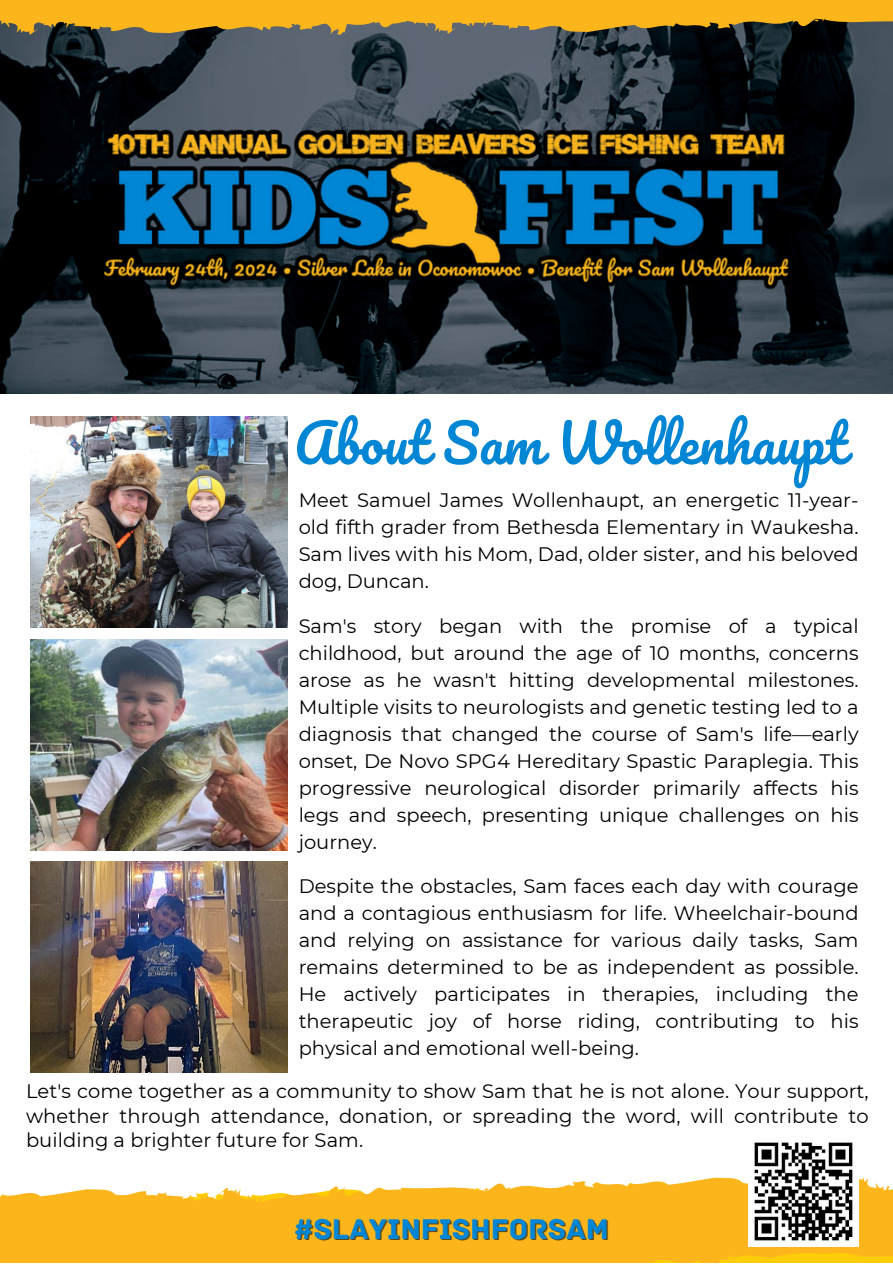
<style>
.page{position:relative;width:893px;height:1264px;background:#fff}
.page>*{position:absolute;margin:0;border:0;box-sizing:border-box;transform-origin:0 0}
.t1{font:52.5px "Pacifico";color:#0086d4}
.t2{font:30px "Archive";color:#0086d4}
.t3{font:19.5px/27px "Montserrat";color:#000;text-align:justify}
</style>
<div class="page">
<img style="left:30px;top:416px;width:258px;height:212px">
<img style="left:30px;top:639px;width:258px;height:211px">
<img style="left:30px;top:861px;width:258px;height:211px">
<img style="left:0;top:37px;width:892px;height:356px">
<svg style="left:496px;top:1177px;width:396px;height:83px;fill:#fcb61c"></svg>
<svg style="left:0;top:1185px;width:753px;height:77px;background:#fcba2a"></svg>
<svg style="left:730px;top:1257px;width:6px;height:2px"></svg>
<svg style="left:0;top:0;width:892px;height:37px;background:#c2942a"></svg>
<img style="left:1px;top:98px;width:891px;height:218px">
<img style="left:748px;top:1142px;width:110px;height:104px">
<p class="t1" style="left:294px;top:415px;width:553px">About Sam Wollenhaupt</p>
<p class="t3" style="left:298px;top:486px;width:561px">Meet Samuel James Wollenhaupt, an energetic 11-year&shy;old fifth grader from Bethesda Elementary in Waukesha.<br>Sam lives with his Mom, Dad, older sister, and his beloved dog, Duncan.</p>
<p class="t3" style="left:298px;top:612px;width:561px">Sam's story began with the promise of a typical childhood, but around the age of 10 months, concerns arose as he wasn't hitting developmental milestones.<br>Multiple visits to neurologists and genetic testing led to a diagnosis that changed the course of Sam's life—early onset, De Novo SPG4 Hereditary Spastic Paraplegia. This progressive neurological disorder primarily affects his legs and speech, presenting unique challenges on his journey.</p>
<p class="t3" style="left:298px;top:873px;width:561px">Despite the obstacles, Sam faces each day with courage and a contagious enthusiasm for life. Wheelchair-bound and relying on assistance for various daily tasks, Sam remains determined to be as independent as possible.<br>He actively participates in therapies, including the therapeutic joy of horse riding, contributing to his physical and emotional well-being.</p>
<p class="t3" style="left:26px;top:1078px;width:844px;line-height:24.8px">Let's come together as a community to show Sam that he is not alone. Your support, whether through attendance, donation, or spreading the word, will contribute to building a brighter future for Sam.</p>
<p class="t2" style="left:294px;top:1210px;width:316px">#SLAYINFISHFORSAM</p>
</div>
